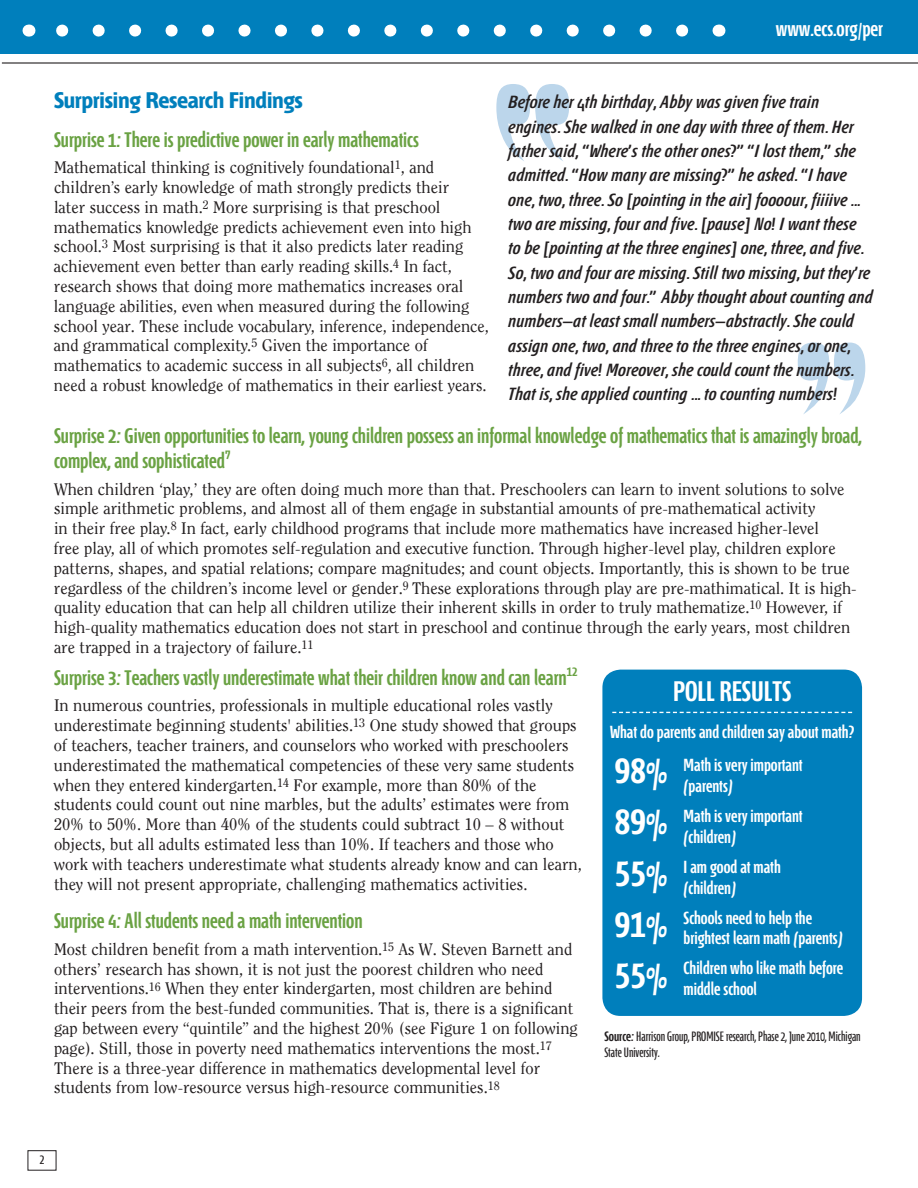
<style>
.page{position:relative;width:918px;height:1188px;background:#fff}
.page>*{position:absolute;margin:0;border:0;box-sizing:border-box;transform-origin:0 0}
.t1{font:600 39px/51.3px "Fontana ND Gg";color:#fff;text-align:justify}
.t2{font:600 28.2px "Fontana ND Gg";color:#fff}
.t3{font:700 22.5px "Fontana ND Ee Os F";letter-spacing:-.02em;color:#007fbc}
.t4{font:600 21px/25.2px "Fontana ND Gg";color:#6aa243}
.t5{font:600 21px "Fontana ND Gg";color:#fff}
.t6{font:italic 600 17.55px/24.3px "Fontana ND Cc Os F";color:#231f20}
.t7{font:600 17.4px/21px "Fontana ND Gg";color:#fff}
.t8{font:16.5px/19.8px "Clearface S Si";color:#231f20}
.t9{font:13.5px/16.2px "Fontana ND Gg";color:#231f20}
.s1{font-weight:600}
</style>
<div class="page">
<div style="left:0;top:0;width:918px;height:54px;background:#007fbc"></div>
<hr style="left:2px;top:62px;width:916px;height:2px;background:#231f20">
<svg style="left:56px;top:25px;width:626px;height:12px"></svg>
<svg style="left:718px;top:25px;width:1px;height:12px"></svg>
<svg style="left:28px;top:25px;width:1px;height:12px"></svg>
<div style="left:28px;top:1150px;width:28px;height:20px;border:1px solid #231f20"></div>
<div style="left:602px;top:670px;width:260px;height:346px;background:#007fbc;border-radius:18px"></div>
<svg style="left:612px;top:712px;width:240px;height:1px"></svg>
<svg style="left:798px;top:343px;width:67px;height:71px"></svg>
<svg style="left:496px;top:84px;width:73px;height:77px"></svg>
<p class="t5" style="left:776px;top:19px;width:109px">www.ecs.org/per</p>
<h3 class="t3" style="left:54px;top:90px;width:250px">Surprising Research Findings</h3>
<p class="t4" style="left:54px;top:128px;width:366px">Surprise 1: There is predictive power in early mathematics</p>
<p class="t8" style="left:54px;top:159px;width:437px">Mathematical thinking is cognitively foundational<sup>1</sup>, and children’s early knowledge of math strongly predicts their<br>later success in math.<sup>2</sup> More surprising is that preschool mathematics knowledge predicts achievement even into high school.<sup>3</sup> Most surprising is that it also predicts later reading achievement even better than early reading skills.<sup>4</sup> In fact, research shows that doing more mathematics increases oral language abilities, even when measured during the following school year. These include vocabulary, inference, independence, and grammatical complexity.<sup>5</sup> Given the importance of mathematics to academic success in all subjects<sup>6</sup>, all children need a robust knowledge of mathematics in their earliest years.</p>
<p class="t4" style="left:54px;top:424px;width:810px">Surprise 2: Given opportunities to learn, young children possess an informal knowledge of mathematics that is amazingly broad, complex, and sophisticated<sup>7</sup></p>
<p class="t8" style="left:54px;top:480px;width:804px">When children ‘play,’ they are often doing much more than that. Preschoolers can learn to invent solutions to solve simple arithmetic problems, and almost all of them engage in substantial amounts of pre-mathematical activity<br>in their free play.<sup>8</sup> In fact, early childhood programs that include more mathematics have increased higher-level<br>free play, all of which promotes self-regulation and executive function. Through higher-level play, children explore patterns, shapes, and spatial relations; compare magnitudes; and count objects. Importantly, this is shown to be true regardless of the children’s income level or gender.<sup>9</sup> These explorations through play are pre-mathimatical. It is high&shy;quality education that can help all children utilize their inherent skills in order to truly mathematize.<sup>10</sup> However, if high-quality mathematics education does not start in preschool and continue through the early years, most children are trapped in a trajectory of failure.<sup>11</sup></p>
<p class="t4" style="left:54px;top:666px;width:525px">Surprise 3: Teachers vastly underestimate what their children know and can learn<sup>12</sup></p>
<p class="t8" style="left:54px;top:697px;width:529px">In numerous countries, professionals in multiple educational roles vastly underestimate beginning students' abilities.<sup>13</sup> One study showed that groups of teachers, teacher trainers, and counselors who worked with preschoolers underestimated the mathematical competencies of these very same students when they entered kindergarten.<sup>14</sup> For example, more than 80% of the students could count out nine marbles, but the adults’ estimates were from 20% to 50%. More than 40% of the students could subtract 10 – 8 without objects, but all adults estimated less than 10%. If teachers and those who work with teachers underestimate what students already know and can learn, they will not present appropriate, challenging mathematics activities.</p>
<p class="t4" style="left:54px;top:910px;width:310px">Surprise 4: All students need a math intervention</p>
<p class="t8" style="left:54px;top:940px;width:525px">Most children benefit from a math intervention.<sup>15</sup> As W. Steven Barnett and others’ research has shown, it is not just the poorest children who need interventions.<sup>16</sup> When they enter kindergarten, most children are behind their peers from the best-funded communities. That is, there is a significant gap between every “quintile” and the highest 20% (see Figure 1 on following page). Still, those in poverty need mathematics interventions the most.<sup>17<br></sup>There is a three-year difference in mathematics developmental level for students from low-resource versus high-resource communities.<sup>18</sup></p>
<p class="t6" style="left:508px;top:91px;width:366px">Before her 4th birthday, Abby was given five train engines. She walked in one day with three of them. Her father said, “Where’s the other ones?” “I lost them,” she admitted. “How many are missing?” he asked. “I have one, two, three. So [pointing in the air] foooour, fiiiive ... two are missing, four and five. [pause] No! I want these to be [pointing at the three engines] one, three, and five.<br>So, two and four are missing. Still two missing, but they’re numbers two and four.” Abby thought about counting and numbers—at least small numbers—abstractly. She could assign one, two, and three to the three engines, or one, three, and five! Moreover, she could count the numbers.<br>That is, she applied counting ... to counting numbers!</p>
<h2 class="t2" style="left:673px;top:678px;width:120px">POLL RESULTS</h2>
<p class="t7" style="left:684px;top:717px;width:172px;line-height:32.8px;text-indent:-73px">What do parents and children say about math?<br>Math is very important</p>
<p class="t7" style="left:684px;top:777px;width:51px">(parents)</p>
<h1 class="t1" style="left:615px;top:746px;width:54px">98% 89% 55% 91% 55%</h1>
<p class="t9" style="left:604px;top:1029px;width:258px"><span class="s1">Source:</span> Harrison Group, PROMISE research, Phase 2, June 2010, Michigan<br>State University.</p>
<p class="t7" style="left:684px;top:807px;width:121px">Math is very important (children)</p>
<p class="t7" style="left:684px;top:857px;width:99px">I am good at math (children)</p>
<p class="t7" style="left:684px;top:908px;width:161px">Schools need to help the brightest learn math (parents)</p>
<p class="t7" style="left:684px;top:959px;width:161px">Children who like math before middle school</p>
<p class="t9" style="left:40px;top:1152px;width:6px">2</p>
</div>
